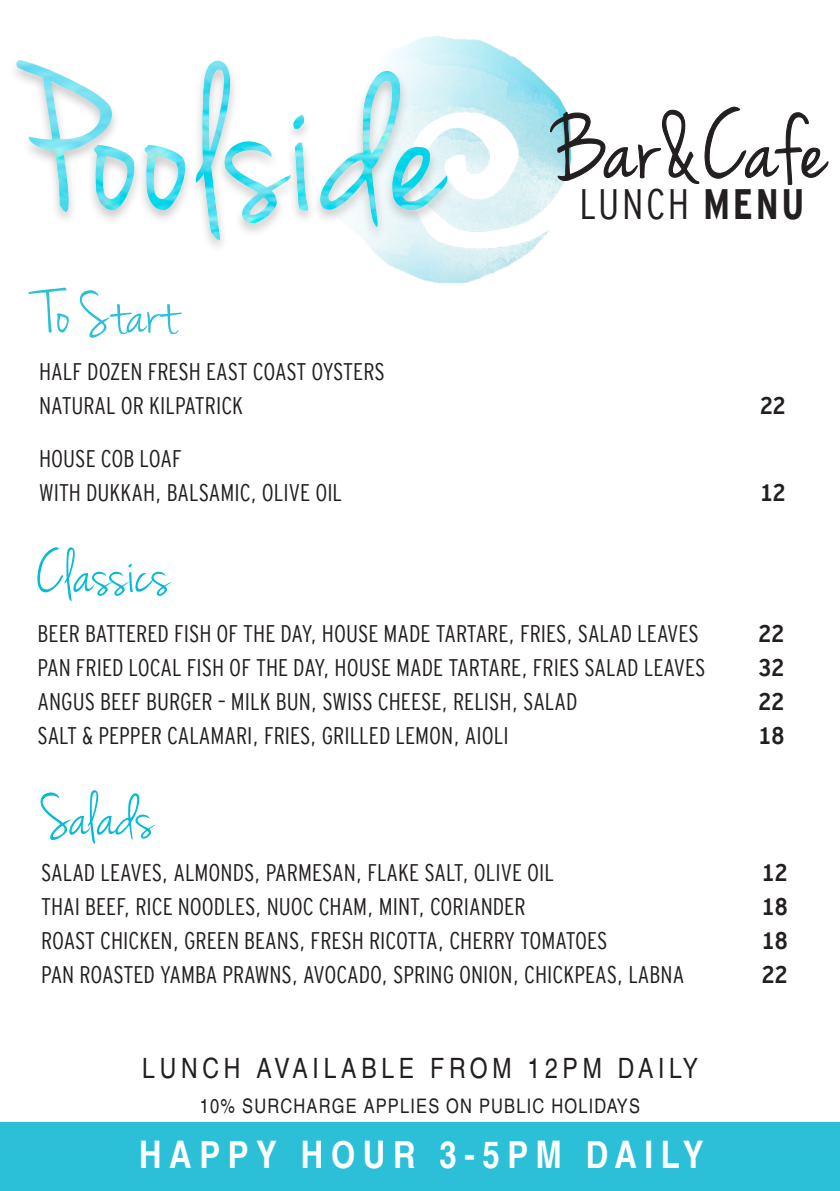
<style>
.page{position:relative;width:840px;height:1191px;background:#fff}
.page>*{position:absolute;margin:0;border:0;box-sizing:border-box;transform-origin:0 0}
.t1{font:100.8px "Jenna Sue";letter-spacing:.02em;color:#231f20}
.t2{font:64px "Jenna Sue";color:#07bbd8}
.t3{font:64px "Jenna Sue";color:#2bc0d7}
.t4{font:42.4px "Interstate Cond Mono Lgt";letter-spacing:.06em;color:#231f20}
.t5{font:700 condensed 38px "Helvetica LT";letter-spacing:.2em;color:#fff}
.t6{font:condensed 28px "Helvetica LT";letter-spacing:.17em;color:#231f20}
.t7{font:24px "Interstate Cond Mono Lgt";color:#231f20}
.t8{font:700 24px "Interstate Cond Mono";color:#231f20}
.t9{font:condensed 20px "Helvetica LT";letter-spacing:.06em;color:#231f20}
.s1{font-family:"Interstate Cond Mono";font-weight:700}
</style>
<div class="page">
<div style="left:0;top:1123px;width:839px;height:68px;background:#2bc0d7"></div>
<img style="left:377px;top:36px;width:187px;height:247px">
<div style="left:7px;top:59px;width:449px;height:196px;background:#231f20;opacity:.27"></div>
<img style="left:16px;top:60px;width:214px;height:178px">
<svg style="left:549px;top:106px;width:279px;height:80px"></svg>
<p class="t3" style="left:41px;top:277px;width:138px">To Start</p>
<p class="t7" style="left:39px;top:358px;width:347px">HALF DOZEN FRESH EAST COAST OYSTERS</p>
<p class="t7" style="left:39px;top:392px;width:205px">NATURAL OR KILPATRICK</p>
<p class="t7" style="left:39px;top:444px;width:144px">HOUSE COB LOAF</p>
<p class="t7" style="left:39px;top:478px;width:304px">WITH DUKKAH, BALSAMIC, OLIVE OIL</p>
<p class="t2" style="left:36px;top:536px;width:135px">Classics</p>
<p class="t1" style="left:554px;top:90px;width:273px">Bar&amp;Cafe</p>
<p class="t4" style="left:579px;top:180px;width:226px">LUNCH <span class="s1">MENU</span></p>
<p class="t8" style="left:759px;top:392px;width:27px">22</p>
<p class="t8" style="left:759px;top:478px;width:27px">12</p>
<p class="t7" style="left:38px;top:620px;width:662px">BEER BATTERED FISH OF THE DAY, HOUSE MADE TARTARE, FRIES, SALAD LEAVES</p>
<p class="t7" style="left:38px;top:654px;width:669px">PAN FRIED LOCAL FISH OF THE DAY, HOUSE MADE TARTARE, FRIES SALAD LEAVES</p>
<p class="t7" style="left:38px;top:688px;width:541px">ANGUS BEEF BURGER – MILK BUN, SWISS CHEESE, RELISH, SALAD</p>
<p class="t7" style="left:38px;top:722px;width:472px">SALT &amp; PEPPER CALAMARI, FRIES, GRILLED LEMON, AIOLI</p>
<p class="t2" style="left:41px;top:779px;width:114px">Salads</p>
<p class="t7" style="left:41px;top:859px;width:514px">SALAD LEAVES, ALMONDS, PARMESAN, FLAKE SALT, OLIVE OIL</p>
<p class="t7" style="left:41px;top:893px;width:485px">THAI BEEF, RICE NOODLES, NUOC CHAM, MINT, CORIANDER</p>
<p class="t7" style="left:41px;top:927px;width:567px">ROAST CHICKEN, GREEN BEANS, FRESH RICOTTA, CHERRY TOMATOES</p>
<p class="t7" style="left:41px;top:961px;width:644px">PAN ROASTED YAMBA PRAWNS, AVOCADO, SPRING ONION, CHICKPEAS, LABNA</p>
<p class="t6" style="left:142px;top:1051px;width:100px">LUNCH</p>
<p class="t6" style="left:256px;top:1051px;width:159px">AVA LI ABLE</p>
<p class="t6" style="left:430px;top:1051px;width:83px">FROM</p>
<p class="t6" style="left:527px;top:1051px;width:76px">12PM</p>
<p class="t6" style="left:617px;top:1051px;width:82px">DAILY</p>
<p class="t9" style="left:200px;top:1094px;width:441px">10% SURCHARGE APPLIES ON PUBLIC HOLIDAYS</p>
<p class="t5" style="left:139px;top:1131px;width:139px">HAPPY</p>
<p class="t5" style="left:301px;top:1131px;width:116px">HOUR</p>
<p class="t5" style="left:439px;top:1131px;width:124px">3 5- PM</p>
<p class="t5" style="left:585px;top:1131px;width:119px">DAILY</p>
<p class="t8" style="left:758px;top:620px;width:27px">22</p>
<p class="t8" style="left:758px;top:654px;width:27px">32</p>
<p class="t8" style="left:758px;top:688px;width:27px">22</p>
<p class="t8" style="left:758px;top:722px;width:27px">18</p>
<p class="t8" style="left:761px;top:859px;width:27px">12</p>
<p class="t8" style="left:761px;top:893px;width:27px">18</p>
<p class="t8" style="left:761px;top:927px;width:27px">18</p>
<p class="t8" style="left:761px;top:961px;width:27px">22</p>
</div>
